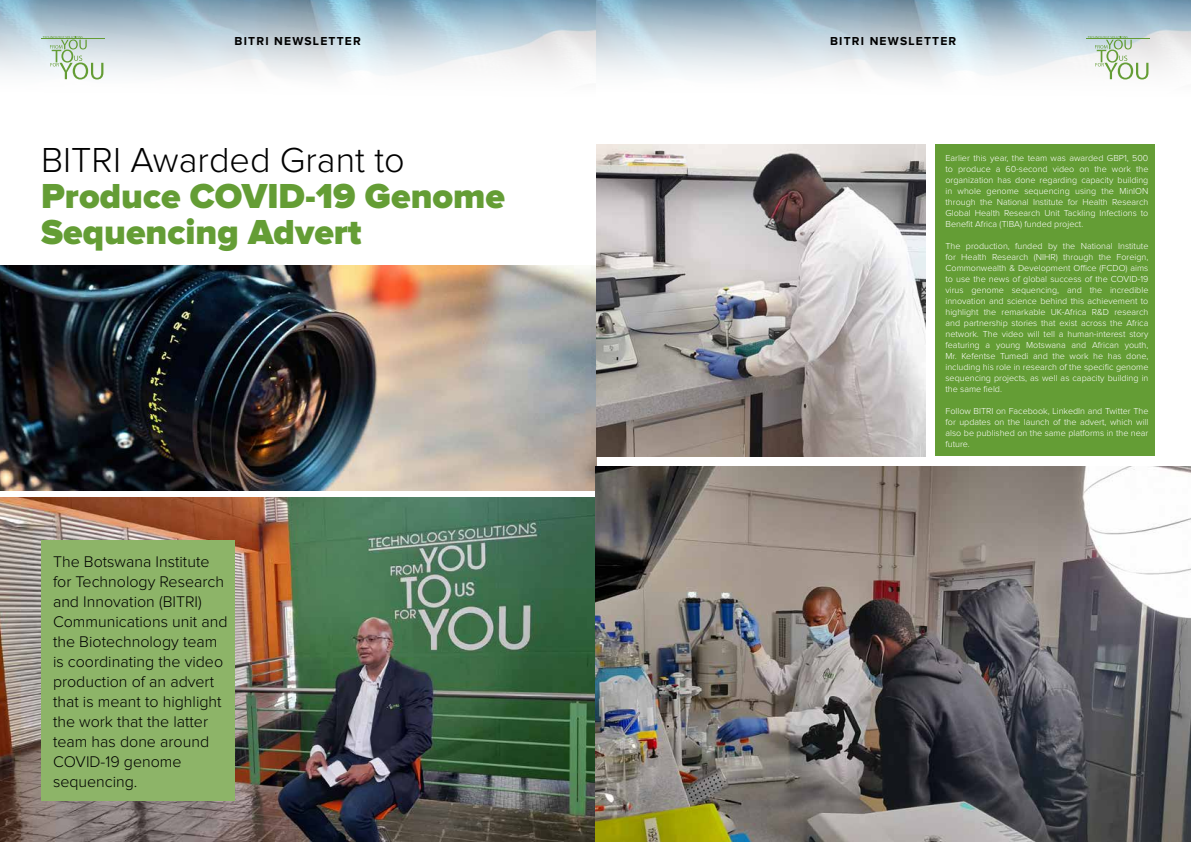
<style>
.page{position:relative;width:1191px;height:842px;background:#fff}
.page>*{position:absolute;margin:0;border:0;box-sizing:border-box;transform-origin:0 0}
.t1{font:900 36px/36px "Proxima Nova";color:#649d35}
.t2{font:300 36px "Proxima Nova";color:#000}
.t3{font:300 16px/20px "Proxima Nova";color:#000}
.t4{font:700 12px "Proxima Nova";letter-spacing:.1em;color:#000}
.t5{font:300 9px/11px "Proxima Nova";color:#fff;text-align:justify}
</style>
<div class="page">
<svg style="left:595px;top:0;width:596px;height:209px"></svg>
<svg style="left:0;top:0;width:595px;height:80px"></svg>
<hr style="left:1086px;top:39px;width:63px;height:1px;background:#649d35">
<svg style="left:1087px;top:36px;width:61px;height:43px"></svg>
<hr style="left:41px;top:39px;width:64px;height:1px;background:#649d35">
<svg style="left:43px;top:36px;width:60px;height:43px"></svg>
<img style="left:0;top:497px;width:595px;height:345px">
<img style="left:0;top:265px;width:597px;height:225px">
<div style="left:41px;top:541px;width:194px;height:260px;background:#8db468"></div>
<div style="left:935px;top:144px;width:220px;height:312px;background:#649d35"></div>
<img style="left:595px;top:466px;width:596px;height:376px">
<img style="left:597px;top:144px;width:328px;height:312px">
<h3 class="t4" style="left:235px;top:36px;width:128px">BITRI NEWSLETTER</h3>
<h1 class="t2" style="left:41px;top:144px;width:365px">BITRI Awarded Grant to</h1>
<h1 class="t1" style="left:41px;top:180px;width:465px">Produce COVID-19 Genome<br>Sequencing Advert</h1>
<p class="t3" style="left:53px;top:552px;width:176px">The Botswana Institute for Technology Research and Innovation (BITRI)<br>Communications unit and the Biotechnology team is coordinating the video production of an advert that is meant to highlight the work that the latter team has done around<br>COVID-19 genome sequencing.</p>
<h3 class="t4" style="left:830px;top:36px;width:128px">BITRI NEWSLETTER</h3>
<p class="t5" style="left:945px;top:153px;width:204px">Earlier this year, the team was awarded GBP1, 500 to produce a 60-second video on the work the organization has done regarding capacity building in whole genome sequencing using the MinION through the National Institute for Health Research Global Health Research Unit Tackling Infections to Benefit Africa (TIBA) funded project.</p>
<p class="t5" style="left:945px;top:241px;width:204px">The production, funded by the National Institute for Health Research (NIHR) through the Foreign, Commonwealth &amp; Development Office (FCDO) aims to use the news of global success of the COVID-19 virus genome sequencing, and the incredible innovation and science behind this achievement to highlight the remarkable UK-Africa R&amp;D research and partnership stories that exist across the Africa network. The video will tell a human-interest story featuring a young Motswana and African youth, Mr. Kefentse Tumedi and the work he has done, including his role in research of the specific genome sequencing projects, as well as capacity building in the same field.</p>
<p class="t5" style="left:945px;top:406px;width:204px">Follow BITRI on Facebook, LinkedIn and Twitter The for updates on the launch of the advert, which will also be published on the same platforms in the near future.</p>
</div>
